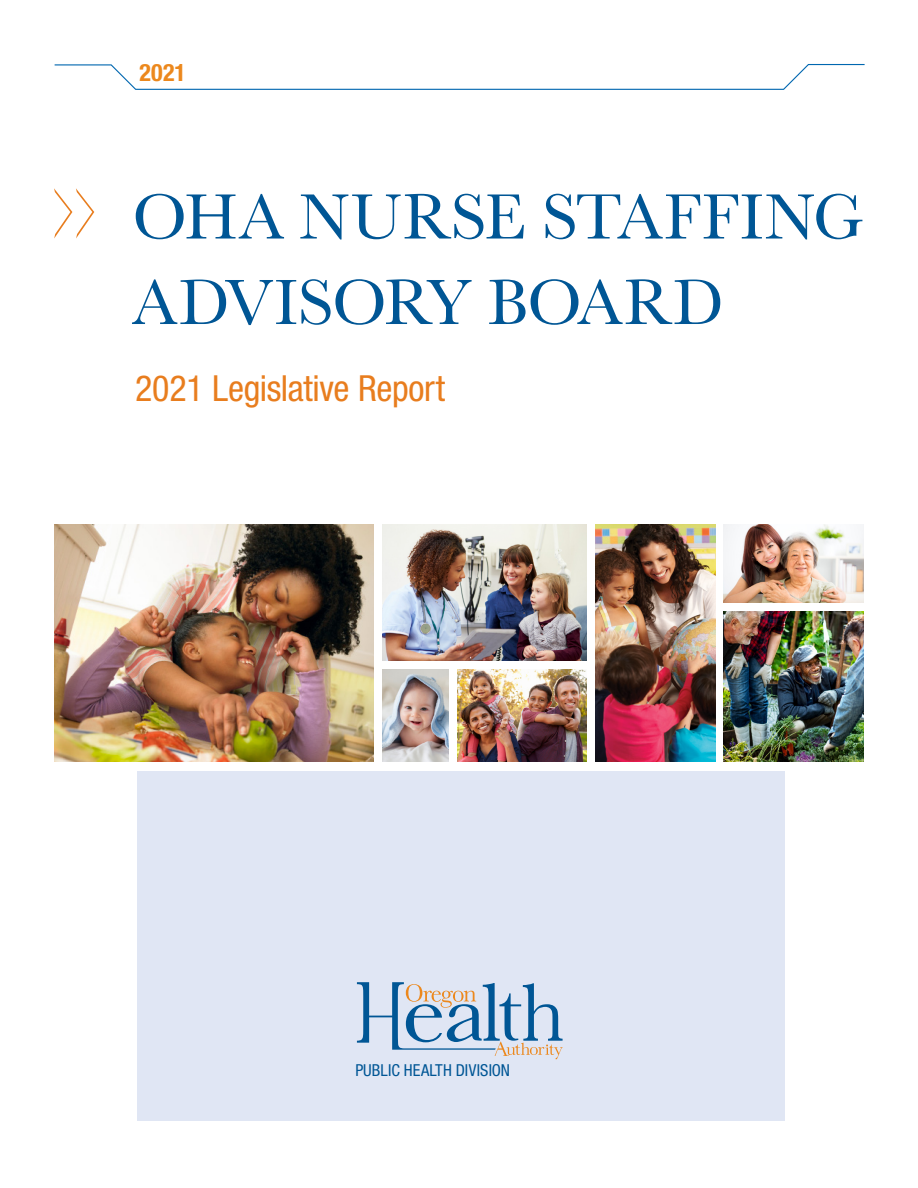
<style>
.page{position:relative;width:918px;height:1188px;background:#fff}
.page>*{position:absolute;margin:0;border:0;box-sizing:border-box;transform-origin:0 0}
.Cover_title{font:66px/85.5px "Baskerville URW";color:#005695}
.Cover_Subhead{font:condensed 36px "Helvetica Neue LT Std";letter-spacing:-.01em;color:#e87d1e}
.t1{font:700 condensed 24px "Helvetica Neue LT Std";color:#ec881d}
.t2{font:condensed 16.5px "Helvetica Neue LT Std";letter-spacing:.005em;color:#005695}
</style>
<div class="page">
<div style="left:137px;top:771px;width:648px;height:349px;background:#e0e6f4"></div>
<img style="left:382px;top:525px;width:205px;height:135px">
<img style="left:596px;top:525px;width:119px;height:236px">
<img style="left:54px;top:525px;width:320px;height:236px">
<img style="left:724px;top:525px;width:140px;height:77px">
<img style="left:724px;top:611px;width:140px;height:150px">
<img style="left:382px;top:670px;width:66px;height:91px">
<img style="left:457px;top:670px;width:130px;height:91px">
<svg style="left:54px;top:64px;width:811px;height:26px"></svg>
<svg style="left:357px;top:982px;width:206px;height:77px"></svg>
<svg style="left:54px;top:188px;width:40px;height:51px"></svg>
<p class="t1" style="left:140px;top:58px;width:48px">2021</p>
<p class="Cover_title" style="left:133px;top:175px;width:733px">OHA NURSE STAFFING<br>ADVISORY BOARD</p>
<p class="Cover_Subhead" style="left:135px;top:367px;width:312px">2021 Legislative Report</p>
<p class="t2" style="left:355px;top:1060px;width:156px">PUBLIC HEALTH DIVISION</p>
</div>
